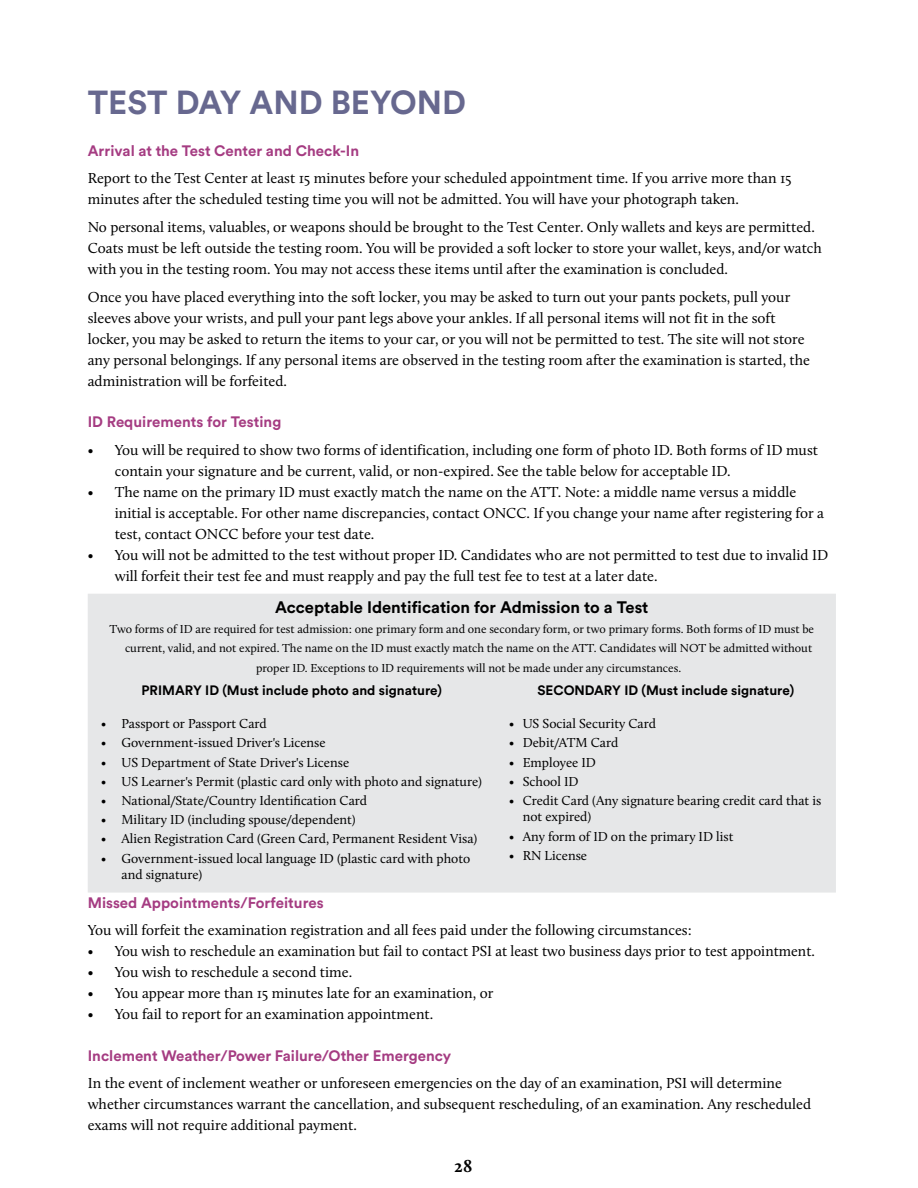
<style>
.page{position:relative;width:918px;height:1188px;background:#fff}
.page>*{position:absolute;margin:0;border:0;box-sizing:border-box;transform-origin:0 0}
.t1{font:700 33px "Circular Std";color:#67688f}
.t2{font:700 18px "Calluna";color:#000}
.t3{font:700 16.5px "Circular Std";color:#000}
.t4{font:15px/21px "Calluna";color:#000}
.t5{font:700 15px "Circular Std";color:#a53c82}
.t6{font:13.5px/16.5px "Calluna";color:#000}
.t7{font:700 13.5px "Circular Std";color:#000}
.t8{font:12px "Calluna";color:#000}
</style>
<div class="page">
<div style="left:88px;top:594px;width:748px;height:299px;background:#e6e7e8"></div>
<h1 class="t1" style="left:88px;top:82px;width:380px">TEST DAY AND BEYOND</h1>
<p class="t5" style="left:88px;top:141px;width:273px">Arrival at the Test Center and Check-In</p>
<p class="t4" style="left:88px;top:168px;width:706px">Report to the Test Center at least 15 minutes before your scheduled appointment time. If you arrive more than 15 minutes after the scheduled testing time you will not be admitted. You will have your photograph taken.</p>
<p class="t4" style="left:88px;top:217px;width:736px">No personal items, valuables, or weapons should be brought to the Test Center. Only wallets and keys are permitted.<br>Coats must be left outside the testing room. You will be provided a soft locker to store your wallet, keys, and/or watch with you in the testing room. You may not access these items until after the examination is concluded.</p>
<p class="t4" style="left:88px;top:286px;width:724px">Once you have placed everything into the soft locker, you may be asked to turn out your pants pockets, pull your sleeves above your wrists, and pull your pant legs above your ankles. If all personal items will not fit in the soft locker, you may be asked to return the items to your car, or you will not be permitted to test. The site will not store any personal belongings. If any personal items are observed in the testing room after the examination is started, the administration will be forfeited.</p>
<p class="t5" style="left:88px;top:412px;width:195px">ID Requirements for Testing</p>
<p class="t4" style="left:115px;top:439px;width:705px;text-indent:-27px">• You will be required to show two forms of identification, including one form of photo ID. Both forms of ID must contain your signature and be current, valid, or non-expired. See the table below for acceptable ID.</p>
<p class="t4" style="left:115px;top:481px;width:711px;text-indent:-27px">• The name on the primary ID must exactly match the name on the ATT. Note: a middle name versus a middle initial is acceptable. For other name discrepancies, contact ONCC. If you change your name after registering for a test, contact ONCC before your test date.</p>
<p class="t4" style="left:115px;top:544px;width:715px;text-indent:-27px">• You will not be admitted to the test without proper ID. Candidates who are not permitted to test due to invalid ID will forfeit their test fee and must reapply and pay the full test fee to test at a later date.</p>
<p class="t3" style="left:275px;top:597px;width:375px">Acceptable Identification for Admission to a Test</p>
<p class="t8" style="left:110px;top:621px;width:706px">Two forms of ID are required for test admission: one primary form and one secondary form, or two primary forms. Both forms of ID must be</p>
<p class="t8" style="left:125px;top:641px;width:689px">current, valid, and not expired. The name on the ID must exactly match the name on the ATT. Candidates will NOT be admitted without</p>
<p class="t8" style="left:256px;top:660px;width:427px">proper ID. Exceptions to ID requirements will not be made under any circumstances.</p>
<p class="t7" style="left:142px;top:682px;width:302px">PRIMARY ID (Must include photo and signature)</p>
<p class="t7" style="left:537px;top:682px;width:258px">SECONDARY ID (Must include signature)</p>
<p class="t6" style="left:101px;top:715px;width:167px">• Passport or Passport Card</p>
<p class="t6" style="left:101px;top:734px;width:226px">• Government-issued Driver's License</p>
<p class="t6" style="left:101px;top:754px;width:250px">• US Department of State Driver's License</p>
<p class="t6" style="left:101px;top:773px;width:382px">• US Learner's Permit (plastic card only with photo and signature)</p>
<p class="t6" style="left:101px;top:792px;width:267px">• National/State/Country Identification Card</p>
<p class="t6" style="left:101px;top:811px;width:256px">• Military ID (including spouse/dependent)</p>
<p class="t6" style="left:101px;top:830px;width:378px">• Alien Registration Card (Green Card, Permanent Resident Visa)</p>
<p class="t6" style="left:121px;top:850px;width:350px;text-indent:-20px">• Government-issued local language ID (plastic card with photo and signature)</p>
<p class="t6" style="left:509px;top:715px;width:148px">• US Social Security Card</p>
<p class="t6" style="left:509px;top:734px;width:111px">• Debit/ATM Card</p>
<p class="t6" style="left:509px;top:754px;width:88px">• Employee ID</p>
<p class="t6" style="left:509px;top:773px;width:71px">• School ID</p>
<p class="t6" style="left:523px;top:792px;width:300px;text-indent:-14px">• Credit Card (Any signature bearing credit card that is not expired)</p>
<p class="t6" style="left:509px;top:828px;width:226px">• Any form of ID on the primary ID list</p>
<p class="t6" style="left:509px;top:847px;width:79px">• RN License</p>
<p class="t5" style="left:88px;top:893px;width:238px">Missed Appointments/Forfeitures</p>
<p class="t4" style="left:88px;top:920px;width:606px">You will forfeit the examination registration and all fees paid under the following circumstances:</p>
<p class="t4" style="left:88px;top:941px;width:729px">• You wish to reschedule an examination but fail to contact PSI at least two business days prior to test appointment.</p>
<p class="t4" style="left:88px;top:962px;width:266px">• You wish to reschedule a second time.</p>
<p class="t4" style="left:88px;top:983px;width:407px">• You appear more than 15 minutes late for an examination, or</p>
<p class="t4" style="left:88px;top:1004px;width:347px">• You fail to report for an examination appointment.</p>
<p class="t5" style="left:88px;top:1046px;width:365px">Inclement Weather/Power Failure/Other Emergency</p>
<p class="t4" style="left:88px;top:1073px;width:725px">In the event of inclement weather or unforeseen emergencies on the day of an examination, PSI will determine whether circumstances warrant the cancellation, and subsequent rescheduling, of an examination. Any rescheduled exams will not require additional payment.</p>
<p class="t2" style="left:454px;top:1154px;width:20px">28</p>
</div>
